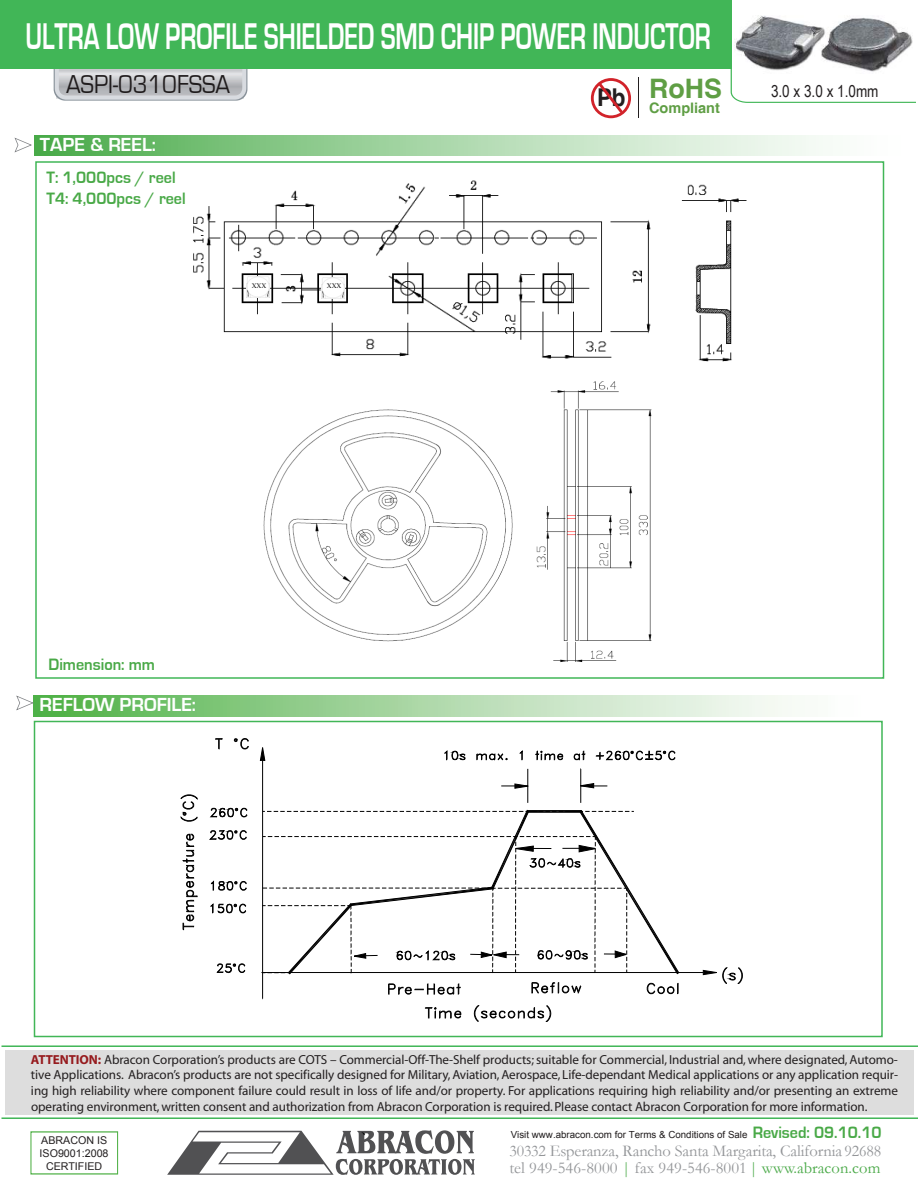
<style>
.page{position:relative;width:918px;height:1188px;background:#fff}
.page>*{position:absolute;margin:0;border:0;box-sizing:border-box;transform-origin:0 0}
.t1{font:700 38.25px "Eurostile";color:#fff;scale:.65 1}
.t2{font:700 26.85px "Helvetica";color:#5f9e44}
.t3{font:26.7px "Eurostile";color:#201c1d;scale:.9 1}
.t4{font:700 24.6px "Helvetica";color:#231f20;scale:.91 1}
.t5{font:700 19.5px "Eurostile";color:#fff}
.t6{font:700 16.95px/20.7px "Eurostile";color:#49a947;scale:.95 1}
.t7{font:16.5px/17.2px "Garamond";letter-spacing:-.005em;color:#939598;scale:.96 1}
.t8{font:16.5px "Arial Narrow";color:#231f20}
.t9{font:700 14.55px "Helvetica";color:#5f9e44}
.t10{font:13.65px "Sim Sun";color:#000}
.t11{font:13.2px/15.8px "Myriad";letter-spacing:-.005em;color:#231f20;text-align:justify}
.t12{font:10.65px/13px "Arial";color:#231f20;text-align:center}
.t13{font:9.75px "Arial";color:#201c1d}
.t14{font:6.75px "Times New Roman";color:#000}
.s1{font-weight:700;color:#961b1e}
.s2{font-family:"Eurostile";font-weight:700;font-size:16.95px;color:#49a947}
.s3{color:#49a947}
</style>
<div class="page">
<svg style="left:54px;top:68px;width:193px;height:33px;background:#c0c5c6"></svg>
<div style="left:0;top:0;width:731px;height:68px;background:#41b657"></div>
<svg style="left:731px;top:0;width:185px;height:103px"></svg>
<svg style="left:167px;top:1130px;width:308px;height:45px"></svg>
<div style="left:34px;top:695px;width:839px;height:22px;background:linear-gradient(to right,#54b24b,#fff)"></div>
<svg style="left:16px;top:696px;width:18px;height:14px"></svg>
<div style="left:34px;top:136px;width:870px;height:19px;background:linear-gradient(to right,#4ead4e,#fff)"></div>
<svg style="left:14px;top:138px;width:18px;height:14px"></svg>
<svg style="left:30px;top:1131px;width:88px;height:44px"></svg>
<svg style="left:591px;top:78px;width:40px;height:40px"></svg>
<hr style="left:638px;top:77px;width:1px;height:41px;background:#231f20">
<hr style="left:261px;top:972px;width:442px;height:1px;background:#000">
<svg style="left:425px;top:1007px;width:37px;height:12px"></svg>
<svg style="left:473px;top:1005px;width:79px;height:17px"></svg>
<svg style="left:182px;top:834px;width:16px;height:96px"></svg>
<svg style="left:180px;top:794px;width:18px;height:28px"></svg>
<svg style="left:215px;top:738px;width:8px;height:12px"></svg>
<svg style="left:233px;top:738px;width:16px;height:12px"></svg>
<svg style="left:703px;top:967px;width:40px;height:17px"></svg>
<svg style="left:209px;top:830px;width:38px;height:10px"></svg>
<svg style="left:210px;top:880px;width:37px;height:11px"></svg>
<svg style="left:209px;top:807px;width:39px;height:11px"></svg>
<svg style="left:216px;top:963px;width:30px;height:11px"></svg>
<svg style="left:260px;top:747px;width:419px;height:252px"></svg>
<svg style="left:210px;top:903px;width:37px;height:11px"></svg>
<div style="left:5px;top:1050px;width:909px;height:64px;background:#ddd"></div>
<hr style="left:2px;top:1045px;width:916px;height:2px;background:#41b657">
<hr style="left:2px;top:1117px;width:916px;height:2px;background:#41b657">
<div style="left:34px;top:721px;width:849px;height:316px;border:2px solid #41b657"></div>
<img style="left:263px;top:381px;width:389px;height:281px">
<img style="left:735px;top:16px;width:178px;height:58px">
<img style="left:193px;top:180px;width:554px;height:182px">
<img style="left:246px;top:277px;width:24px;height:21px">
<img style="left:321px;top:277px;width:24px;height:21px">
<h1 class="t1" style="left:25px;top:23px;width:1056px">ULTRA LOW PROFILE SHIELDED SMD CHIP POWER INDUCTOR</h1>
<h3 class="t3" style="left:66px;top:69px;width:184px">ASPI-0310FSSA</h3>
<h3 class="t5" style="left:40px;top:138px;width:118px">TAPE &amp; REEL:</h3>
<p class="t6" style="left:46px;top:168px;width:148px">T: 1,000pcs / reel<br>T4: 4,000pcs / reel</p>
<p class="t14" style="left:252px;top:281px;width:16px">XXX</p>
<p class="t14" style="left:327px;top:282px;width:16px">XXX</p>
<p class="t6" style="left:49px;top:656px;width:114px">Dimension: mm</p>
<h3 class="t5" style="left:40px;top:697px;width:158px">REFLOW PROFILE:</h3>
<h2 class="t2" style="left:649px;top:78px;width:75px">RoHS</h2>
<p class="t9" style="left:649px;top:102px;width:72px">Compliant</p>
<h3 class="t4" style="left:597px;top:88px;width:33px">Pb</h3>
<p class="t8" style="left:771px;top:82px;width:109px">3.0 x 3.0 x 1.0mm</p>
<p class="t11" style="left:31px;top:1052px;width:869px"><span class="s1">ATTENTION:</span> Abracon Corporation’s products are COTS – Commercial-Off-The-Shelf products; suitable for Commercial, Industrial and, where designated, Automo&shy;tive Applications. Abracon’s products are not specifically designed for Military, Aviation, Aerospace, Life-dependant Medical applications or any application requir&shy;ing high reliability where component failure could result in loss of life and/or property. For applications requiring high reliability and/or presenting an extreme operating environment, written consent and authorization from Abracon Corporation is required. Please contact Abracon Corporation for more information.</p>
<p class="t12" style="left:40px;top:1134px;width:70px">ABRACON IS<br>ISO9001:2008<br>CERTIFIED</p>
<p class="t10" style="left:360px;top:1123px;width:15px">、</p>
<p class="t13" style="left:511px;top:1129px;width:372px">Visit www.abracon.com for Terms &amp; Conditions of Sale <span class="s2">Revised: 09.10.10</span></p>
<p class="t7" style="left:509px;top:1144px;width:389px">30332 Esperanza, Rancho Santa Margarita, California 92688 tel 949-546-8000 <span class="s3">|</span> fax 949-546-8001 <span class="s3">| www.abracon.com</span></p>
</div>
